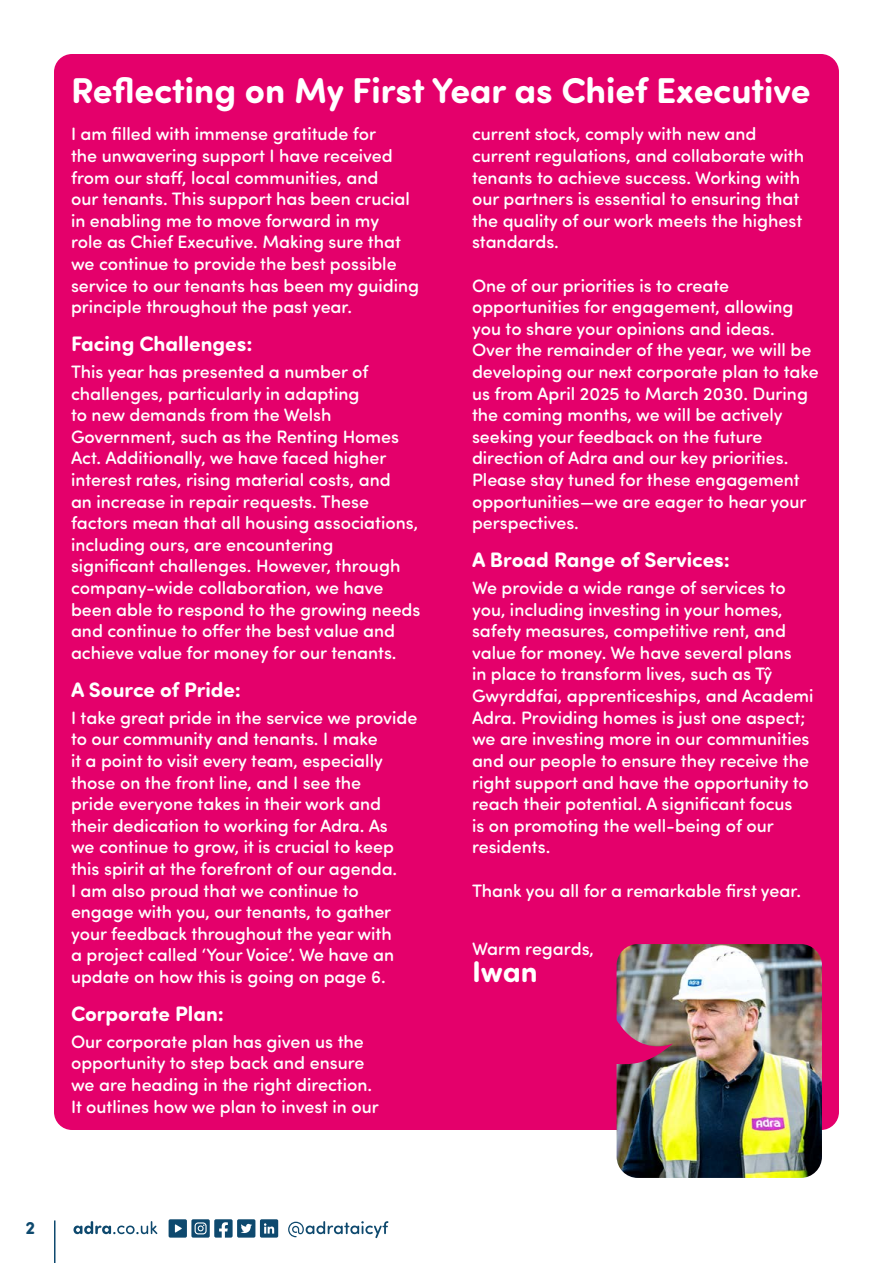
<style>
.page{position:relative;width:893px;height:1263px;background:#fff}
.page>*{position:absolute;margin:0;border:0;box-sizing:border-box;transform-origin:0 0}
.t1{font:700 36px "Sofia Pro Soft";color:#fff}
.t2{font:700 30px "Sofia Pro Soft";color:#fff}
.t3{font:700 21px "Sofia Pro Soft";color:#fff}
.t4{font:500 18px/21.6px "Sofia Pro Soft";color:#fff}
.t5{font:700 18px "Sofia Pro Soft";color:#0e496e}
</style>
<div class="page">
<div style="left:54px;top:54px;width:785px;height:1076px;background:#e4006b;border-radius:18px"></div>
<img style="left:617px;top:944px;width:205px;height:234px">
<svg style="left:616px;top:1018px;width:57px;height:49px"></svg>
<hr style="left:54px;top:1220px;width:1px;height:43px;background:#0e496e">
<svg style="left:74px;top:1221px;width:83px;height:13px"></svg>
<svg style="left:288px;top:1221px;width:100px;height:17px"></svg>
<svg style="left:169px;top:1219px;width:109px;height:18px"></svg>
<h1 class="t1" style="left:71px;top:64px;width:741px">Reflecting on My First Year as Chief Executive</h1>
<p class="t4" style="left:71px;top:122px;width:350px">I am filled with immense gratitude for<br>the unwavering support I have received from our staff, local communities, and<br>our tenants. This support has been crucial in enabling me to move forward in my<br>role as Chief Executive. Making sure that we continue to provide the best possible service to our tenants has been my guiding principle throughout the past year.</p>
<p class="t3" style="left:71px;top:328px;width:183px">Facing Challenges:</p>
<p class="t4" style="left:71px;top:360px;width:351px">This year has presented a number of challenges, particularly in adapting<br>to new demands from the Welsh Government, such as the Renting Homes Act. Additionally, we have faced higher interest rates, rising material costs, and<br>an increase in repair requests. These factors mean that all housing associations, including ours, are encountering significant challenges. However, through company-wide collaboration, we have been able to respond to the growing needs and continue to offer the best value and achieve value for money for our tenants.</p>
<p class="t3" style="left:71px;top:674px;width:172px">A Source of Pride:</p>
<p class="t4" style="left:71px;top:705px;width:348px">I take great pride in the service we provide to our community and tenants. I make<br>it a point to visit every team, especially those on the front line, and I see the<br>pride everyone takes in their work and their dedication to working for Adra. As<br>we continue to grow, it is crucial to keep this spirit at the forefront of our agenda.<br>I am also proud that we continue to engage with you, our tenants, to gather your feedback throughout the year with<br>a project called ‘Your Voice’. We have an update on how this is going on page 6.</p>
<p class="t3" style="left:71px;top:998px;width:155px">Corporate Plan:</p>
<p class="t4" style="left:71px;top:1029px;width:309px">Our corporate plan has given us the opportunity to step back and ensure we are heading in the right direction.<br>It outlines how we plan to invest in our</p>
<p class="t4" style="left:472px;top:122px;width:334px">current stock, comply with new and current regulations, and collaborate with tenants to achieve success. Working with our partners is essential to ensuring that the quality of our work meets the highest standards.</p>
<p class="t4" style="left:472px;top:273px;width:348px">One of our priorities is to create opportunities for engagement, allowing you to share your opinions and ideas.<br>Over the remainder of the year, we will be developing our next corporate plan to take us from April 2025 to March 2030. During the coming months, we will be actively seeking your feedback on the future direction of Adra and our key priorities.<br>Please stay tuned for these engagement opportunities—we are eager to hear your perspectives.</p>
<p class="t3" style="left:472px;top:544px;width:259px">A Broad Range of Services:</p>
<p class="t4" style="left:472px;top:576px;width:343px">We provide a wide range of services to you, including investing in your homes, safety measures, competitive rent, and value for money. We have several plans<br>in place to transform lives, such as Tŷ Gwyrddfai, apprenticeships, and Academi Adra. Providing homes is just one aspect; we are investing more in our communities and our people to ensure they receive the right support and have the opportunity to reach their potential. A significant focus<br>is on promoting the well-being of our residents.</p>
<p class="t4" style="left:472px;top:878px;width:331px">Thank you all for a remarkable first year.</p>
<p class="t4" style="left:472px;top:936px;width:123px">Warm regards,</p>
<h2 class="t2" style="left:472px;top:950px;width:67px">Iwan</h2>
<p class="t5" style="left:25px;top:1214px;width:11px">2</p>
</div>
